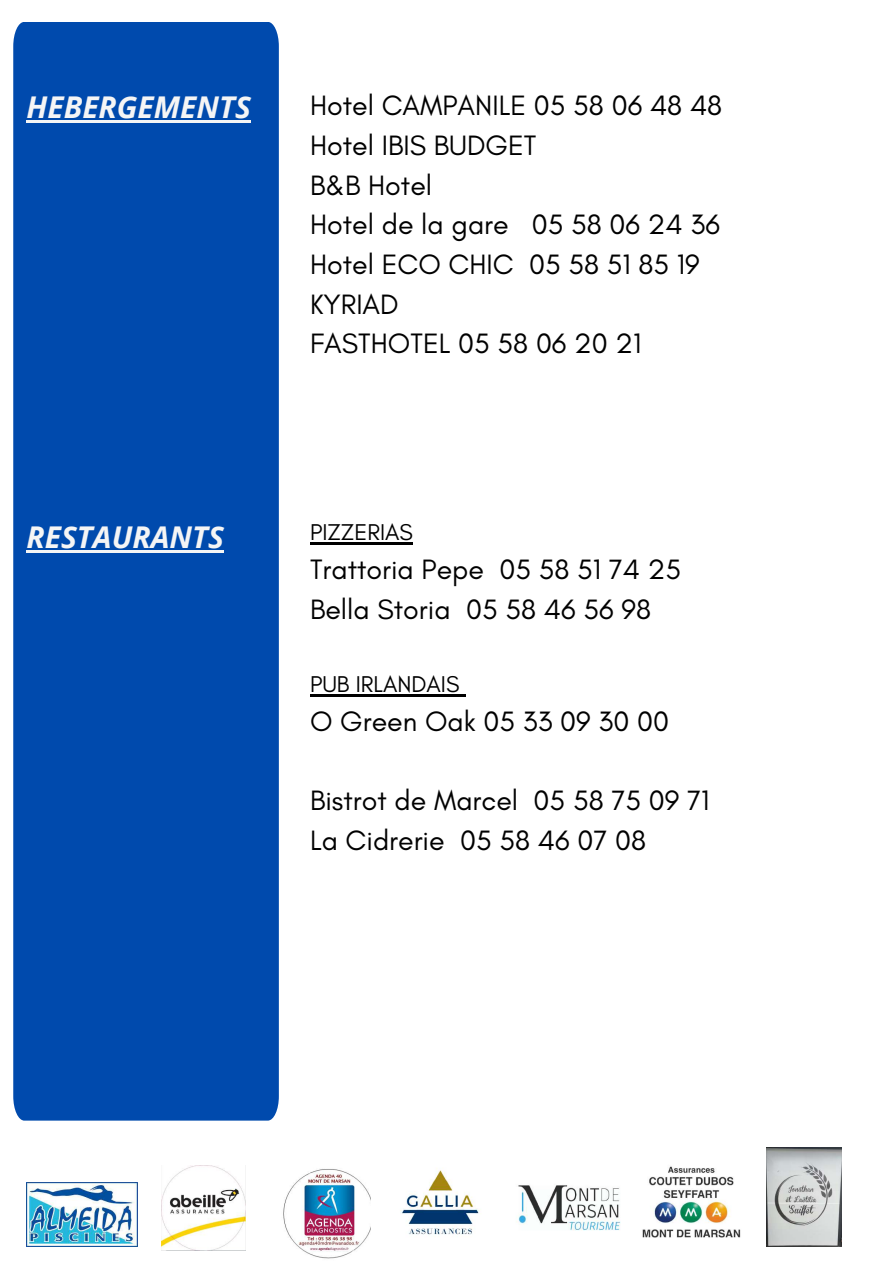
<style>
.page{position:relative;width:893px;height:1263px;background:#fff}
.page>*{position:absolute;margin:0;border:0;box-sizing:border-box;transform-origin:0 0}
.t1{font:italic 700 30px "Open Sans";color:#f5f5f5}
.t2{font:28.5px/39.7px "Glacial Indifference";color:#000}
.t3{font:23.33px "Glacial Indifference";color:#000}
</style>
<div class="page">
<div style="left:13px;top:22px;width:266px;height:1098px;background:#004aad"></div>
<hr style="left:27px;top:120px;width:224px;height:3px;background:#f5f5f5">
<hr style="left:27px;top:550px;width:197px;height:3px;background:#f5f5f5">
<hr style="left:310px;top:542px;width:103px;height:2px;background:#000">
<hr style="left:310px;top:694px;width:149px;height:2px;background:#000">
<svg style="left:459px;top:694px;width:7px;height:2px"></svg>
<img style="left:283px;top:1169px;width:88px;height:90px">
<img style="left:400px;top:1170px;width:80px;height:65px">
<img style="left:642px;top:1166px;width:99px;height:72px">
<img style="left:518px;top:1185px;width:103px;height:46px">
<img style="left:27px;top:1182px;width:111px;height:64px">
<img style="left:161px;top:1166px;width:85px;height:84px">
<img style="left:766px;top:1148px;width:75px;height:98px">
<p class="t1" style="left:27px;top:86px;width:226px">HEBERGEMENTS</p>
<p class="t2" style="left:310px;top:86px;width:414px">Hotel CAMPANILE 05 58 06 48 48<br>Hotel IBIS BUDGET<br>B&amp;B Hotel<br>Hotel de la gare 05 58 06 24 36<br>Hotel ECO CHIC 05 58 51 85 19<br>KYRIAD<br>FASTHOTEL 05 58 06 20 21</p>
<p class="t1" style="left:27px;top:516px;width:199px">RESTAURANTS</p>
<p class="t3" style="left:310px;top:518px;width:104px">PIZZERIAS</p>
<p class="t2" style="left:310px;top:549px;width:373px;line-height:39.9px">Trattoria Pepe 05 58 51 74 25<br>Bella Storia 05 58 46 56 98</p>
<p class="t3" style="left:310px;top:670px;width:151px">PUB IRLANDAIS</p>
<p class="t2" style="left:310px;top:701px;width:360px">O Green Oak 05 33 09 30 00</p>
<p class="t2" style="left:310px;top:780px;width:401px;line-height:39.9px">Bistrot de Marcel 05 58 75 09 71<br>La Cidrerie 05 58 46 07 08</p>
</div>
